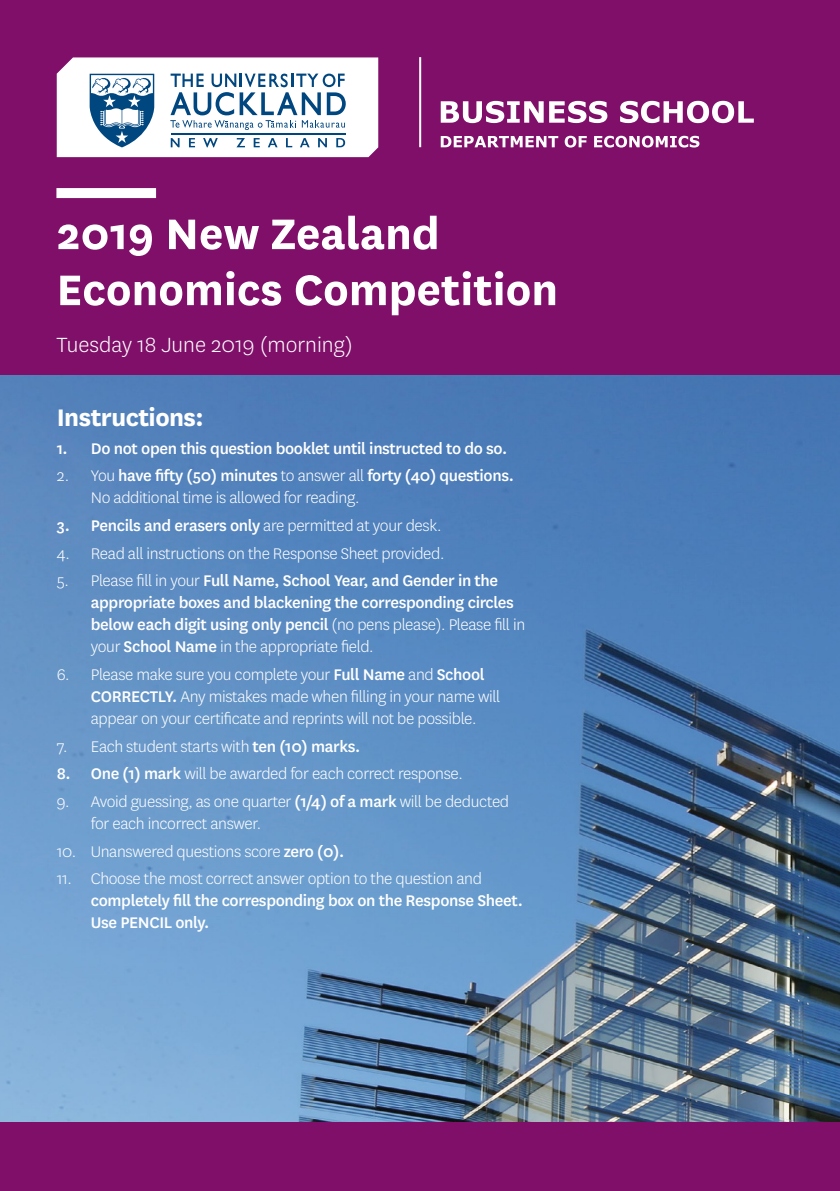
<style>
.page{position:relative;width:840px;height:1191px;background:#fff}
.page>*{position:absolute;margin:0;border:0;box-sizing:border-box;transform-origin:0 0}
.t1{font:700 50px/56px "National";color:#fff}
.t2{font:700 28px "National";letter-spacing:-.02em;color:#fff}
.t3{font:300 24px "National";color:#fff}
.t4{font:300 18px/22px "National";letter-spacing:-.02em;color:#fff}
.t5{font:500 18px/22px "National";letter-spacing:-.02em;color:#fff}
.s1{font-weight:500}
.s2{font-weight:300}
</style>
<div class="page">
<img style="left:0;top:374px;width:839px;height:749px">
<div style="left:0;top:0;width:839px;height:374px;background:#800f69"></div>
<div style="left:0;top:1123px;width:839px;height:68px;background:#800f69"></div>
<svg style="left:57px;top:57px;width:321px;height:100px;background:#d1dce7"></svg>
<hr style="left:419px;top:57px;width:2px;height:90px;background:#fff">
<svg style="left:440px;top:136px;width:118px;height:11px"></svg>
<svg style="left:564px;top:136px;width:22px;height:12px"></svg>
<svg style="left:594px;top:136px;width:105px;height:12px"></svg>
<svg style="left:440px;top:101px;width:103px;height:22px"></svg>
<svg style="left:549px;top:101px;width:58px;height:22px"></svg>
<svg style="left:620px;top:101px;width:133px;height:22px"></svg>
<div style="left:56px;top:188px;width:100px;height:10px;background:#fff"></div>
<h1 class="t1" style="left:56px;top:202px;width:503px">2019 New Zealand<br>Economics Competition</h1>
<h3 class="t3" style="left:56px;top:330px;width:297px">Tuesday 18 June 2019 (morning)</h3>
<h2 class="t2" style="left:57px;top:397px;width:148px">Instructions:</h2>
<p class="t5" style="left:57px;top:436px;width:452px">1. Do not open this question booklet until instructed to do so.</p>
<p class="t4" style="left:91px;top:464px;width:424px;text-indent:-34px">2. You <span class="s1">have fifty (50) minutes</span> to answer all <span class="s1">forty (40) questions.<br></span>No additional time is allowed for reading.</p>
<p class="t5" style="left:57px;top:513px;width:386px">3. Pencils and erasers only <span class="s2">are permitted at your desk.</span></p>
<p class="t4" style="left:57px;top:541px;width:389px">4. Read all instructions on the Response Sheet provided.</p>
<p class="t5" style="left:91px;top:569px;width:435px;text-indent:-34px"><span class="s2">5. Please fill in your</span> Full Name, School Year, and Gender in the appropriate boxes and blackening the corresponding circles below each digit using only pencil <span class="s2">(no pens please). Please fill in your</span> School Name <span class="s2">in the appropriate field.</span></p>
<p class="t4" style="left:91px;top:663px;width:411px;text-indent:-34px">6. Please make sure you complete your <span class="s1">Full Name</span> and <span class="s1">School<br>CORRECTLY.</span> Any mistakes made when filling in your name will appear on your certificate and reprints will not be possible.</p>
<p class="t4" style="left:57px;top:734px;width:305px">7. Each student starts with <span class="s1">ten (10) marks.</span></p>
<p class="t4" style="left:57px;top:762px;width:407px"><span class="s1">8. One (1) mark</span> will be awarded for each correct response.</p>
<p class="t4" style="left:91px;top:790px;width:419px;text-indent:-34px">9. Avoid guessing, as one quarter <span class="s1">(1/4) of a mark</span> will be deducted for each incorrect answer.</p>
<p class="t4" style="left:57px;top:839px;width:289px">10. Unanswered questions score <span class="s1">zero (0).</span></p>
<p class="t4" style="left:57px;top:867px;width:426px">11. Choose the most correct answer option to the question and</p>
<p class="t5" style="left:91px;top:888px;width:433px">completely fill the corresponding box on the Response Sheet.<br>Use PENCIL only.</p>
</div>
